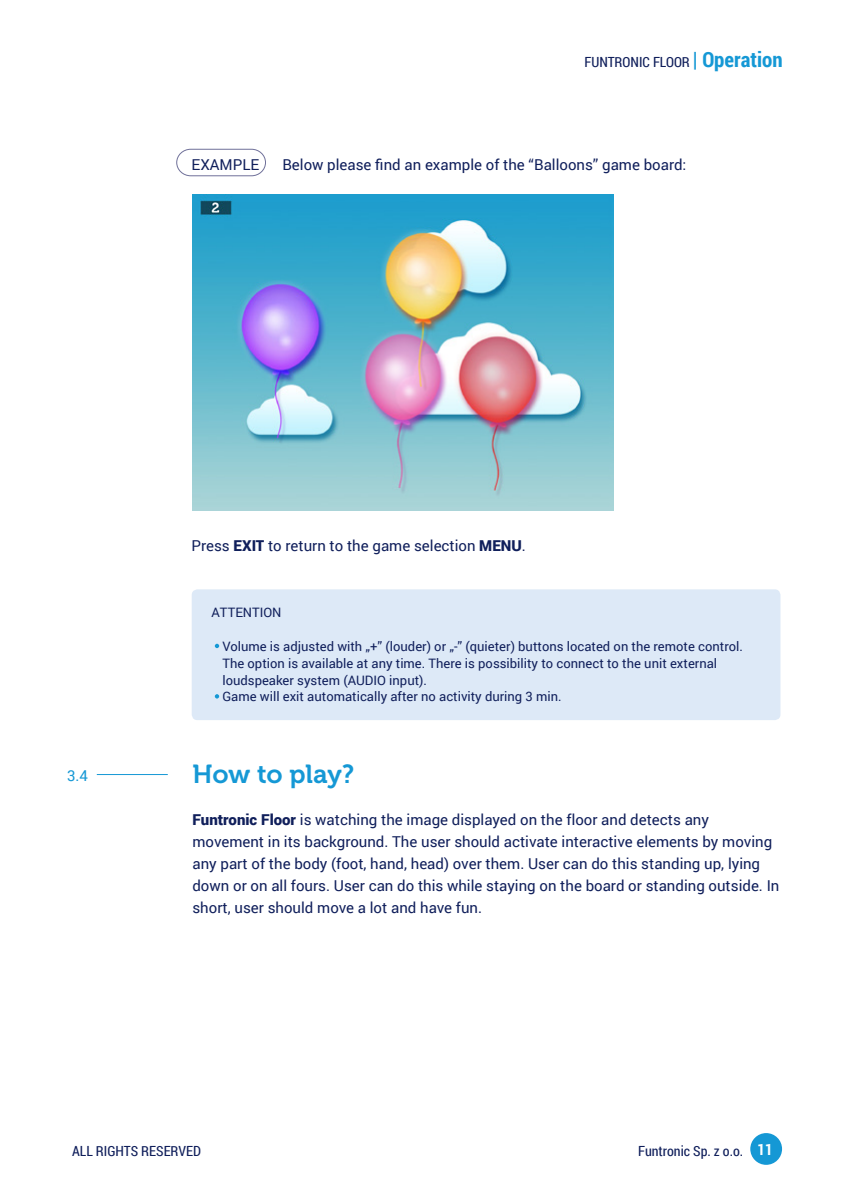
<style>
.page{position:relative;width:851px;height:1191px;background:#fff}
.page>*{position:absolute;margin:0;border:0;box-sizing:border-box;transform-origin:0 0}
.t1{font:26px "Museo 700";letter-spacing:-.01em;color:#1598d5}
.t2{font:15px/22px "Roboto";color:#101f5b}
.t3{font:15px "Roboto";color:#1598d5}
.t4{font:14px "Roboto Condensed";color:#101f5b}
.t5{font:13px/16.8px "Roboto";color:#101f5b}
.s1{font-weight:700;font-size:21px;color:#1598d5}
.s2{font-weight:900}
.s3{font-weight:700;font-size:15.4px;color:#fff}
</style>
<div class="page">
<div style="left:750px;top:1133px;width:32px;height:31px;background:#1598d5;border-radius:50%"></div>
<div style="left:192px;top:589px;width:588px;height:131px;background:#dde9f7;border-radius:6px"></div>
<svg style="left:215px;top:644px;width:4px;height:4px"></svg>
<svg style="left:215px;top:694px;width:4px;height:4px"></svg>
<hr style="left:97px;top:774px;width:71px;height:1px;background:#1598d5">
<svg style="left:176px;top:148px;width:90px;height:29px"></svg>
<img style="left:192px;top:195px;width:421px;height:315px">
<p class="t4" style="left:584px;top:53px;width:200px">FUNTRONIC FLOOR <span class="s1">| Operation</span></p>
<p class="t2" style="left:191px;top:153px;width:69px">EXAMPLE</p>
<p class="t2" style="left:282px;top:153px;width:405px">Below please find an example of the “Balloons” game board:</p>
<p class="t2" style="left:191px;top:534px;width:336px">Press <span class="s2">EXIT</span> to return to the game selection <span class="s2">MENU</span>.</p>
<p class="t3" style="left:67px;top:764px;width:22px">3.4</p>
<p class="t5" style="left:211px;top:604px;width:71px">ATTENTION</p>
<p class="t5" style="left:222px;top:637px;width:522px">Volume is adjusted with „+” (louder) or „-” (quieter) buttons located on the remote control.<br>The option is available at any time. There is possibility to connect to the unit external loudspeaker system (AUDIO input).<br>Game will exit automatically after no activity during 3 min.</p>
<h1 class="t1" style="left:192px;top:759px;width:163px">How to play?</h1>
<p class="t2" style="left:192px;top:807px;width:588px"><span class="s2">Funtronic Floor</span> is watching the image displayed on the floor and detects any movement in its background. The user should activate interactive elements by moving any part of the body (foot, hand, head) over them. User can do this standing up, lying down or on all fours. User can do this while staying on the board or standing outside. In short, user should move a lot and have fun.</p>
<p class="t4" style="left:72px;top:1140px;width:130px">ALL RIGHTS RESERVED</p>
<p class="t4" style="left:638px;top:1141px;width:136px">Funtronic Sp. z o.o. <span class="s3">11</span></p>
</div>
